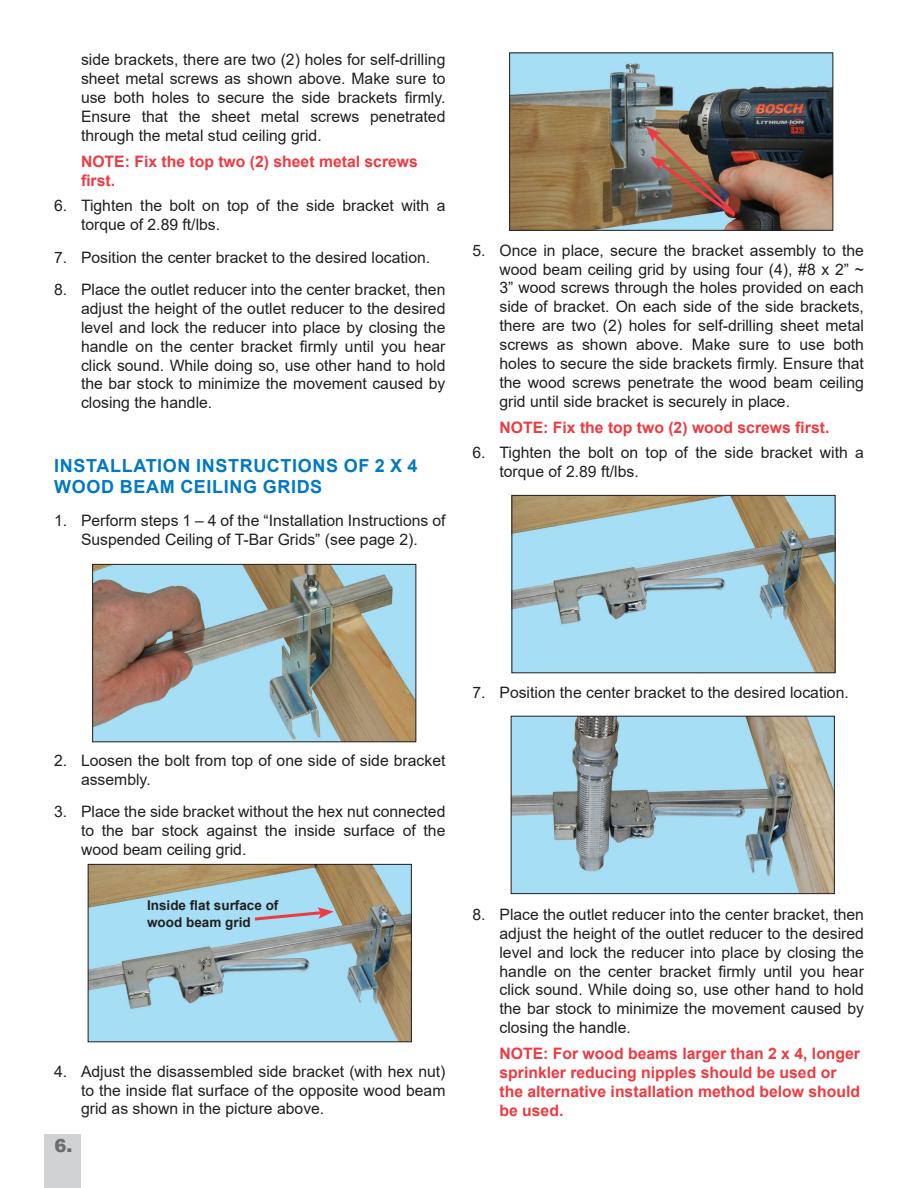
<style>
.page{position:relative;width:918px;height:1188px;background:#fff}
.page>*{position:absolute;margin:0;border:0;box-sizing:border-box;transform-origin:0 0}
.Sub-title_CAPS{font:700 18px/21.6px "Arial";letter-spacing:.035em;color:#0079c2}
.t1{font:900 18px "Arial";color:#6c6d70}
.t2{font:15.75px/18.9px "Arial";color:#231f20;text-align:justify}
.NOTE_RED{font:700 15.75px/18.9px "Arial";color:#ee3a41}
.Basic_Picture_text{font:700 13.5px/16.2px "Arial";color:#231f20}
</style>
<div class="page">
<img style="left:514px;top:497px;width:320px;height:174px">
<div style="left:512px;top:495px;width:324px;height:178px;border:1px solid #231f20"></div>
<img style="left:513px;top:718px;width:320px;height:174px">
<div style="left:511px;top:716px;width:324px;height:178px;border:1px solid #231f20"></div>
<div style="left:44px;top:1135px;width:36px;height:53px;background:#d1d2d4"></div>
<img style="left:94px;top:566px;width:320px;height:174px">
<div style="left:92px;top:564px;width:324px;height:178px;border:1px solid #231f20"></div>
<img style="left:90px;top:866px;width:320px;height:174px">
<div style="left:88px;top:864px;width:324px;height:178px;border:1px solid #231f20"></div>
<svg style="left:253px;top:907px;width:81px;height:15px"></svg>
<img style="left:511px;top:54px;width:320px;height:175px">
<div style="left:509px;top:52px;width:324px;height:179px;border:1px solid #231f20"></div>
<img style="left:646px;top:126px;width:91px;height:93px">
<p class="t2" style="left:81px;top:50px;width:366px">side brackets, there are two (2) holes for self-drilling sheet metal screws as shown above. Make sure to use both holes to secure the side brackets firmly.<br>Ensure that the sheet metal screws penetrated through the metal stud ceiling grid.</p>
<p class="NOTE_RED" style="left:81px;top:152px;width:338px">NOTE: Fix the top two (2) sheet metal screws first.</p>
<p class="t2" style="left:81px;top:196px;width:366px;text-indent:-27px">6. Tighten the bolt on top of the side bracket with a torque of 2.89 ft/lbs.</p>
<p class="t2" style="left:54px;top:247px;width:378px">7. Position the center bracket to the desired location.</p>
<p class="t2" style="left:81px;top:280px;width:366px;text-indent:-27px">8. Place the outlet reducer into the center bracket, then adjust the height of the outlet reducer to the desired level and lock the reducer into place by closing the handle on the center bracket firmly until you hear click sound. While doing so, use other hand to hold the bar stock to minimize the movement caused by closing the handle.</p>
<p class="Sub-title_CAPS" style="left:54px;top:455px;width:365px">INSTALLATION INSTRUCTIONS OF 2 X 4<br>WOOD BEAM CEILING GRIDS</p>
<p class="t2" style="left:54px;top:511px;width:393px;text-align:center">1. Perform steps 1 – 4 of the “Installation Instructions of<br>Suspended Ceiling of T-Bar Grids” (see page 2).</p>
<p class="t2" style="left:500px;top:241px;width:366px;text-indent:-27px">5. Once in place, secure the bracket assembly to the wood beam ceiling grid by using four (4), #8 x 2” ~ 3” wood screws through the holes provided on each side of bracket. On each side of the side brackets, there are two (2) holes for self-drilling sheet metal screws as shown above. Make sure to use both holes to secure the side brackets firmly. Ensure that the wood screws penetrate the wood beam ceiling grid until side bracket is securely in place.</p>
<p class="NOTE_RED" style="left:500px;top:418px;width:331px">NOTE: Fix the top two (2) wood screws first.</p>
<p class="t2" style="left:500px;top:443px;width:366px;text-indent:-27px">6. Tighten the bolt on top of the side bracket with a torque of 2.89 ft/lbs.</p>
<p class="t2" style="left:81px;top:751px;width:366px;text-indent:-27px">2. Loosen the bolt from top of one side of side bracket assembly.</p>
<p class="t2" style="left:81px;top:802px;width:366px;text-indent:-27px">3. Place the side bracket without the hex nut connected to the bar stock against the inside surface of the wood beam ceiling grid.</p>
<p class="Basic_Picture_text" style="left:147px;top:898px;width:133px">Inside flat surface of wood beam grid</p>
<p class="t2" style="left:81px;top:1062px;width:366px;text-indent:-27px">4. Adjust the disassembled side bracket (with hex nut) to the inside flat surface of the opposite wood beam grid as shown in the picture above.</p>
<p class="t1" style="left:54px;top:1133px;width:19px">6.</p>
<p class="t2" style="left:472px;top:683px;width:378px">7. Position the center bracket to the desired location.</p>
<p class="t2" style="left:500px;top:905px;width:366px;text-indent:-27px">8. Place the outlet reducer into the center bracket, then adjust the height of the outlet reducer to the desired level and lock the reducer into place by closing the handle on the center bracket firmly until you hear click sound. While doing so, use other hand to hold the bar stock to minimize the movement caused by closing the handle.</p>
<p class="NOTE_RED" style="left:500px;top:1044px;width:362px">NOTE: For wood beams larger than 2 x 4, longer sprinkler reducing nipples should be used or the alternative installation method below should be used.</p>
</div>
